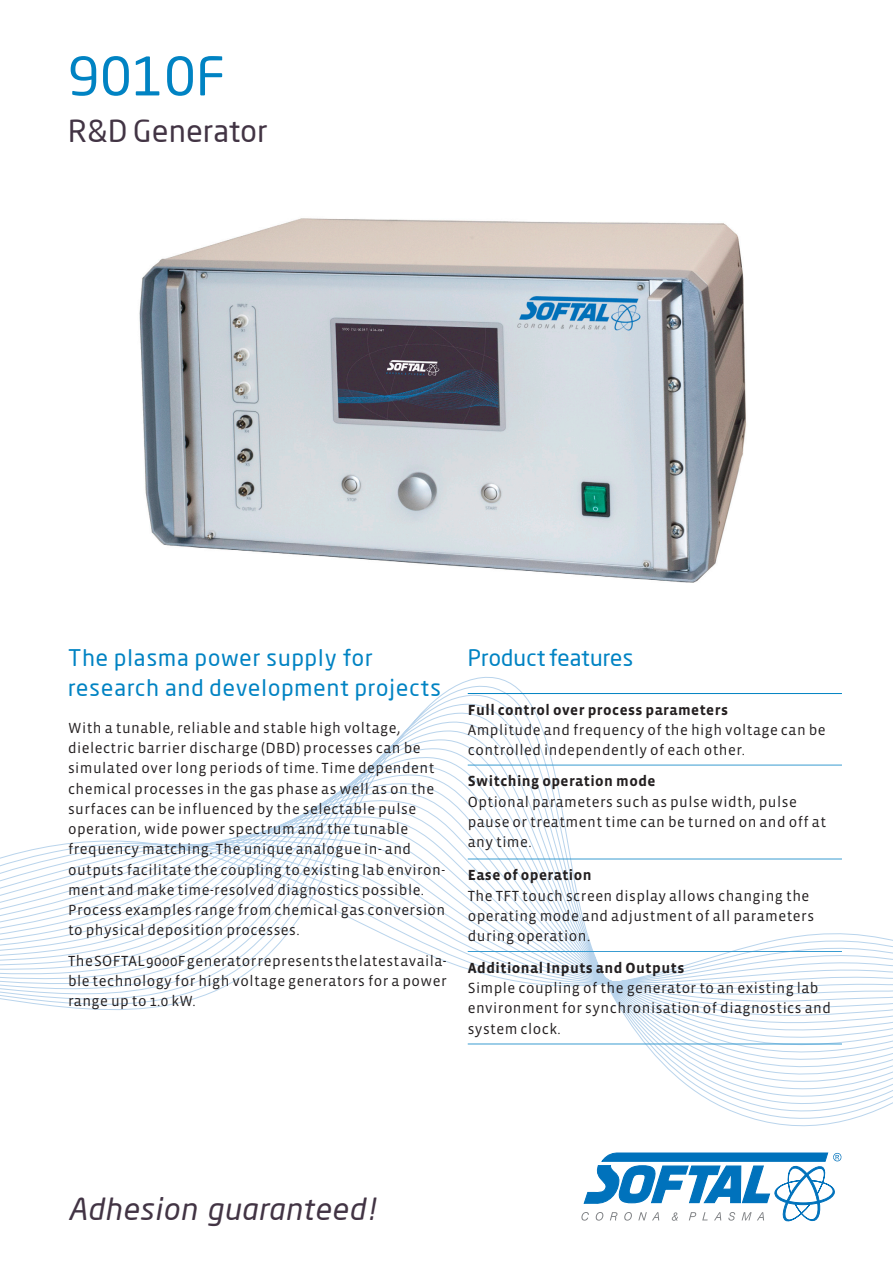
<style>
.page{position:relative;width:893px;height:1263px;background:#fff}
.page>*{position:absolute;margin:0;border:0;box-sizing:border-box;transform-origin:0 0}
.t1{font:52.5px "Neo Sans Pro";letter-spacing:.005em;color:#0083c3}
.t2{font:italic 30px "Neo Sans Pro";letter-spacing:.03em;color:#423444}
.t3{font:30px "Neo Sans Pro";letter-spacing:.02em;color:#423444}
.t4{font:22.5px/30px "Neo Sans Pro";letter-spacing:.045em;color:#0083c3}
.t5{font:22.5px "Neo Sans Pro";letter-spacing:.01em;color:#0083c3}
.t6{font:15px/20.2px "Vista Sans OTCE";letter-spacing:.03em;color:#231f20}
.t7{font:700 15px "Vista Sans OTCE";letter-spacing:.03em;color:#231f20}
.t8{font:11.55px "Arial";color:#bfbfbf}
</style>
<div class="page">
<svg style="left:581px;top:1172px;width:254px;height:50px"></svg>
<svg style="left:0;top:677px;width:893px;height:495px"></svg>
<img style="left:139px;top:218px;width:608px;height:365px">
<hr style="left:468px;top:693px;width:374px;height:1px;background:#0083c3">
<hr style="left:468px;top:765px;width:374px;height:1px;background:#399cd1">
<hr style="left:468px;top:859px;width:374px;height:1px;background:#399cd1">
<hr style="left:468px;top:951px;width:374px;height:1px;background:#399cd1">
<hr style="left:468px;top:1043px;width:374px;height:1px;background:#399cd1">
<h1 class="t1" style="left:68px;top:44px;width:159px">9010F</h1>
<h2 class="t3" style="left:68px;top:112px;width:201px">R&amp;D Generator</h2>
<h3 class="t4" style="left:68px;top:642px;width:374px">The plasma power supply for research and development projects</h3>
<p class="t6" style="left:68px;top:718px;width:379px">With a tunable, reliable and stable high voltage, dielectric barrier discharge (DBD) processes can be simulated over long periods of time. Time dependent chemical processes in the gas phase as well as on the surfaces can be influenced by the selectable pulse operation, wide power spectrum and the tunable frequency matching. The unique analogue in- and outputs facilitate the coupling to existing lab environ&shy;ment and make time-resolved diagnostics possible.<br>Process examples range from chemical gas conversion to physical deposition processes.</p>
<p class="t6" style="left:68px;top:951px;width:380px;text-align:justify">The SOFTAL 9000F generator represents the latest availa&shy;ble technology for high voltage generators for a power range up to 1.0 kW.</p>
<h3 class="t5" style="left:468px;top:644px;width:167px">Product features</h3>
<p class="t7" style="left:468px;top:702px;width:262px">Full control over process parameters</p>
<p class="t6" style="left:468px;top:720px;width:359px">Amplitude and frequency of the high voltage can be controlled independently of each other.</p>
<p class="t7" style="left:468px;top:773px;width:189px">Switching operation mode</p>
<p class="t6" style="left:468px;top:792px;width:360px">Optional parameters such as pulse width, pulse pause or treatment time can be turned on and off at any time.</p>
<p class="t7" style="left:468px;top:867px;width:125px">Ease of operation</p>
<p class="t6" style="left:468px;top:886px;width:348px">The TFT touch screen display allows changing the operating mode and adjustment of all parameters during operation.</p>
<p class="t7" style="left:468px;top:960px;width:218px">Additional Inputs and Outputs</p>
<p class="t6" style="left:468px;top:978px;width:365px">Simple coupling of the generator to an existing lab environment for synchronisation of diagnostics and system clock.</p>
<h2 class="t2" style="left:68px;top:1191px;width:308px">Adhesion guaranteed!</h2>
<p class="t8" style="left:833px;top:1149px;width:10px">®</p>
</div>
